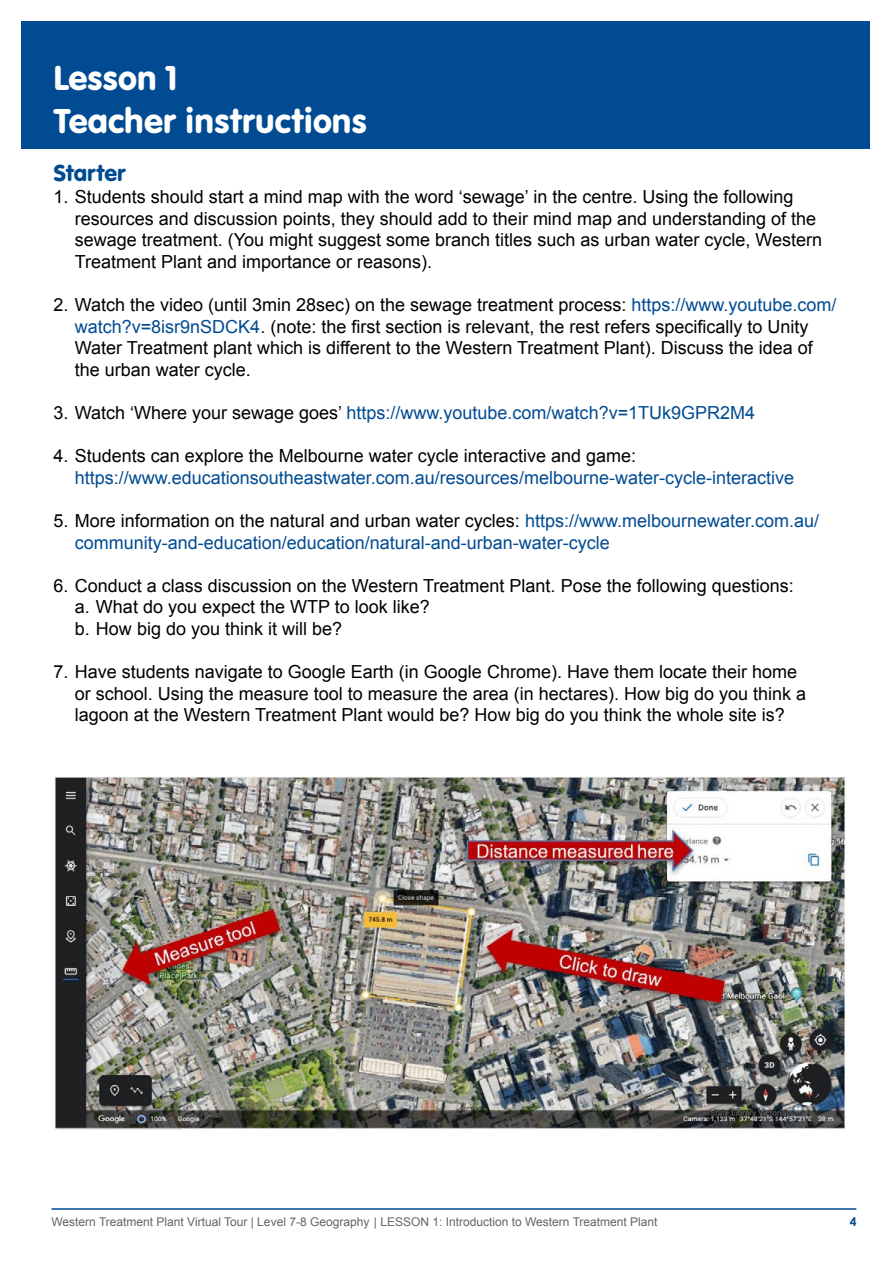
<style>
.page{position:relative;width:893px;height:1263px;background:#fff}
.page>*{position:absolute;margin:0;border:0;box-sizing:border-box;transform-origin:0 0}
.t1{font:36px/43.2px "VAG Rundschrift D";color:#fff}
.t2{font:24px "VAG Rundschrift D";letter-spacing:-.01em;color:#004b92}
.t3{font:18px/21.6px "Arial";color:#000}
.t4{font:18px/21.6px "Arial";color:#004b92}
.t5{font:12px "Arial";color:#636466}
.t6{font:700 12px "Century Gothic Pro";color:#004b92}
.s1{color:#004b92}
.s2{color:#000}
</style>
<div class="page">
<hr style="left:51px;top:1208px;width:805px;height:2px;background:#004b92">
<div style="left:22px;top:21px;width:848px;height:127px;background:#004b92"></div>
<img style="left:54px;top:777px;width:792px;height:352px">
<h1 class="t1" style="left:53px;top:57px;width:315px">Lesson 1<br>Teacher instructions</h1>
<h2 class="t2" style="left:53px;top:159px;width:74px">Starter</h2>
<p class="t3" style="left:75px;top:186px;width:749px;text-indent:-21px">1. Students should start a mind map with the word ‘sewage’ in the centre. Using the following resources and discussion points, they should add to their mind map and understanding of the sewage treatment. (You might suggest some branch titles such as urban water cycle, Western Treatment Plant and importance or reasons).</p>
<p class="t3" style="left:75px;top:294px;width:763px;text-indent:-21px">2. Watch the video (until 3min 28sec) on the sewage treatment process: <span class="s1">https://www.youtube.com/ watch?v=8isr9nSDCK4</span>. (note: the first section is relevant, the rest refers specifically to Unity Water Treatment plant which is different to the Western Treatment Plant). Discuss the idea of the urban water cycle.</p>
<p class="t4" style="left:53px;top:402px;width:703px"><span class="s2">3. Watch ‘Where your sewage goes’</span> https://www.youtube.com/watch?v=1TUk9GPR2M4</p>
<p class="t3" style="left:53px;top:445px;width:584px">4. Students can explore the Melbourne water cycle interactive and game:</p>
<p class="t4" style="left:75px;top:467px;width:721px">https://www.educationsoutheastwater.com.au/resources/melbourne-water-cycle-interactive</p>
<p class="t4" style="left:75px;top:510px;width:746px;text-indent:-21px"><span class="s2">5. More information on the natural and urban water cycles:</span> https://www.melbournewater.com.au/ community-and-education/education/natural-and-urban-water-cycle</p>
<p class="t3" style="left:75px;top:575px;width:721px;text-indent:-21px">6. Conduct a class discussion on the Western Treatment Plant. Pose the following questions: a. What do you expect the WTP to look like?<br>b. How big do you think it will be?</p>
<p class="t3" style="left:75px;top:661px;width:733px;text-indent:-21px">7. Have students navigate to Google Earth (in Google Chrome). Have them locate their home or school. Using the measure tool to measure the area (in hectares). How big do you think a lagoon at the Western Treatment Plant would be? How big do you think the whole site is?</p>
<p class="t5" style="left:51px;top:1214px;width:608px">Western Treatment Plant Virtual Tour | Level 7-8 Geography | LESSON 1: Introduction to Western Treatment Plant</p>
<p class="t6" style="left:850px;top:1214px;width:8px">4</p>
</div>
